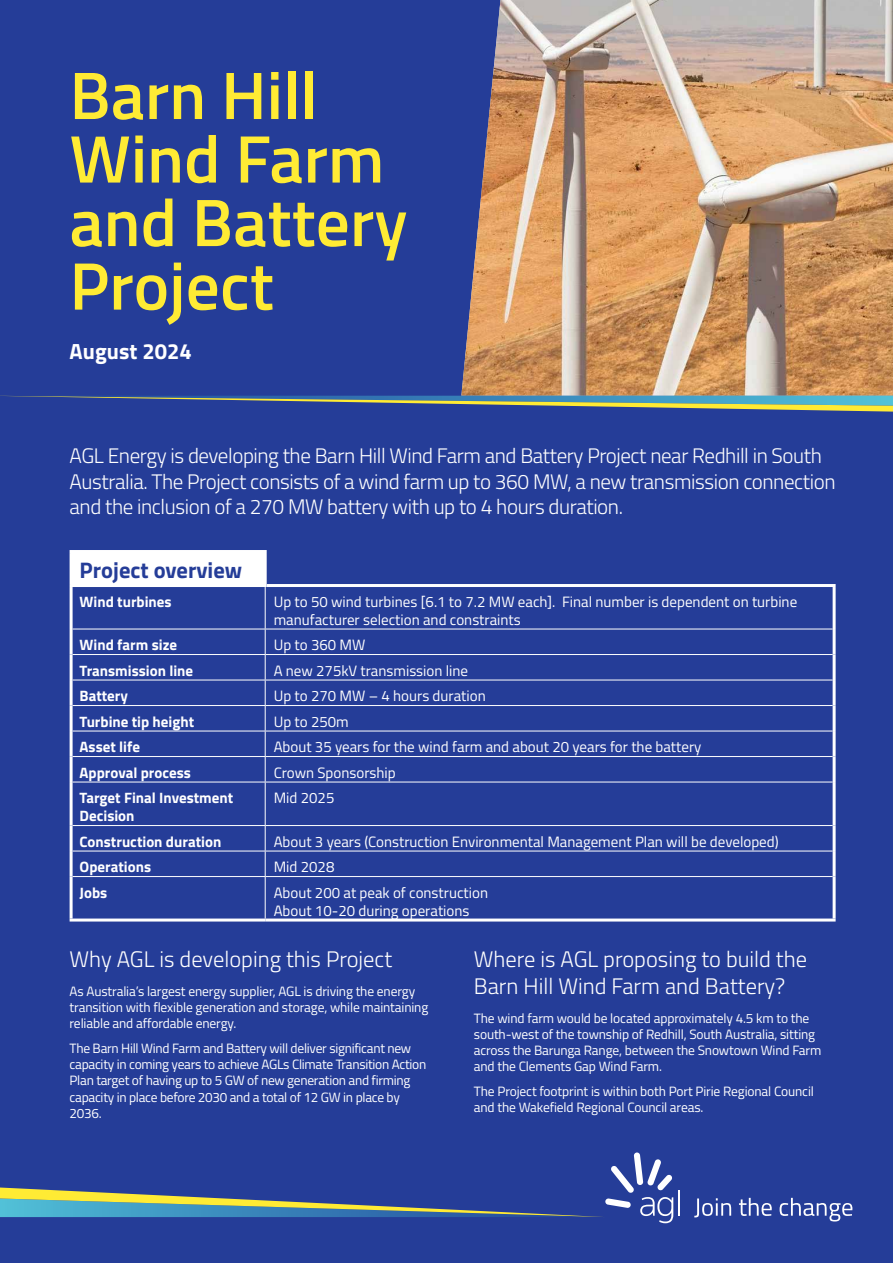
<style>
.page{position:relative;width:893px;height:1263px;background:#253d98}
.page>*{position:absolute;margin:0;border:0;box-sizing:border-box;transform-origin:0 0}
.t1{font:600 67.2px/63.4px "Titillium Web";color:#ffeb34}
.t2{font:300 22.5px/27px "Titillium Web";color:#fff}
.t3{font:700 22.5px "Titillium Web";color:#253d98}
.t4{font:700 22.05px "Titillium Web";color:#fff}
.t5{font:300 21px/25.2px "Titillium Web";letter-spacing:-.02em;color:#fff}
.t6{font:15px/18px "Titillium Web";color:#fff}
.t7{font:700 15px/18px "Titillium Web";color:#fff}
.t8{font:13.5px/16.2px "Titillium Web";letter-spacing:-.01em;color:#fff}
</style>
<div class="page">
<img style="left:461px;top:0;width:432px;height:396px">
<svg style="left:8px;top:396px;width:885px;height:16px"></svg>
<div style="left:71px;top:551px;width:194px;height:34px;background:#fff"></div>
<hr style="left:70px;top:587px;width:3px;height:42px;background:#fff">
<hr style="left:267px;top:584px;width:569px;height:3px;background:#fff">
<hr style="left:833px;top:587px;width:3px;height:42px;background:#fff">
<hr style="left:70px;top:629px;width:3px;height:25px;background:#fff">
<hr style="left:833px;top:629px;width:3px;height:25px;background:#fff">
<hr style="left:70px;top:654px;width:3px;height:26px;background:#fff">
<hr style="left:833px;top:654px;width:3px;height:26px;background:#fff">
<hr style="left:70px;top:680px;width:3px;height:25px;background:#fff">
<hr style="left:833px;top:680px;width:3px;height:25px;background:#fff">
<hr style="left:70px;top:705px;width:3px;height:26px;background:#fff">
<hr style="left:833px;top:705px;width:3px;height:26px;background:#fff">
<hr style="left:70px;top:731px;width:3px;height:25px;background:#fff">
<hr style="left:833px;top:731px;width:3px;height:25px;background:#fff">
<hr style="left:70px;top:756px;width:3px;height:26px;background:#fff">
<hr style="left:833px;top:756px;width:3px;height:26px;background:#fff">
<hr style="left:70px;top:782px;width:3px;height:43px;background:#fff">
<hr style="left:833px;top:782px;width:3px;height:43px;background:#fff">
<hr style="left:70px;top:825px;width:3px;height:26px;background:#fff">
<hr style="left:833px;top:825px;width:3px;height:26px;background:#fff">
<hr style="left:70px;top:851px;width:3px;height:25px;background:#fff">
<hr style="left:833px;top:851px;width:3px;height:25px;background:#fff">
<hr style="left:70px;top:876px;width:3px;height:42px;background:#fff">
<hr style="left:833px;top:876px;width:3px;height:42px;background:#fff">
<hr style="left:70px;top:918px;width:195px;height:3px;background:#fff">
<hr style="left:265px;top:918px;width:571px;height:3px;background:#fff">
<hr style="left:265px;top:587px;width:1px;height:42px;background:#fff">
<hr style="left:73px;top:629px;width:192px;height:1px;background:#fff">
<hr style="left:265px;top:629px;width:568px;height:1px;background:#fff">
<hr style="left:73px;top:654px;width:192px;height:1px;background:#fff">
<hr style="left:265px;top:654px;width:568px;height:1px;background:#fff">
<hr style="left:73px;top:680px;width:192px;height:1px;background:#fff">
<hr style="left:265px;top:680px;width:568px;height:1px;background:#fff">
<hr style="left:73px;top:705px;width:192px;height:1px;background:#fff">
<hr style="left:265px;top:705px;width:568px;height:1px;background:#fff">
<hr style="left:73px;top:731px;width:192px;height:1px;background:#fff">
<hr style="left:265px;top:731px;width:568px;height:1px;background:#fff">
<hr style="left:73px;top:756px;width:192px;height:1px;background:#fff">
<hr style="left:265px;top:756px;width:568px;height:1px;background:#fff">
<svg style="left:265px;top:629px;width:1px;height:153px"></svg>
<hr style="left:73px;top:782px;width:192px;height:1px;background:#fff">
<hr style="left:265px;top:782px;width:568px;height:1px;background:#fff">
<hr style="left:265px;top:782px;width:1px;height:43px;background:#fff">
<hr style="left:73px;top:825px;width:192px;height:1px;background:#fff">
<hr style="left:265px;top:825px;width:568px;height:1px;background:#fff">
<hr style="left:73px;top:851px;width:192px;height:1px;background:#fff">
<hr style="left:265px;top:851px;width:568px;height:1px;background:#fff">
<svg style="left:265px;top:826px;width:1px;height:50px"></svg>
<hr style="left:73px;top:876px;width:192px;height:1px;background:#fff">
<hr style="left:265px;top:876px;width:568px;height:1px;background:#fff">
<hr style="left:265px;top:877px;width:1px;height:41px;background:#fff">
<hr style="left:70px;top:550px;width:197px;height:3px;background:#fff">
<hr style="left:70px;top:553px;width:3px;height:31px;background:#fff">
<hr style="left:264px;top:553px;width:3px;height:31px;background:#fff">
<hr style="left:70px;top:584px;width:197px;height:3px;background:#fff">
<svg style="left:694px;top:1198px;width:37px;height:19px"></svg>
<svg style="left:739px;top:1198px;width:33px;height:18px"></svg>
<svg style="left:780px;top:1198px;width:72px;height:23px"></svg>
<hr style="left:678px;top:1190px;width:2px;height:26px;background:#fff">
<svg style="left:0;top:1152px;width:673px;height:71px"></svg>
<h1 class="t1" style="left:70px;top:60px;width:339px">Barn Hill<br>Wind Farm and Battery<br>Project</h1>
<h3 class="t4" style="left:70px;top:335px;width:124px">August 2024</h3>
<p class="t5" style="left:70px;top:442px;width:767px">AGL Energy is developing the Barn Hill Wind Farm and Battery Project near Redhill in South<br>Australia. The Project consists of a wind farm up to 360 MW, a new transmission connection and the inclusion of a 270 MW battery with up to 4 hours duration.</p>
<h2 class="t3" style="left:80px;top:553px;width:164px">Project overview</h2>
<p class="t7" style="left:80px;top:592px;width:94px">Wind turbines</p>
<p class="t6" style="left:274px;top:592px;width:525px">Up to 50 wind turbines [6.1 to 7.2 MW each]. Final number is dependent on turbine manufacturer selection and constraints</p>
<p class="t7" style="left:80px;top:635px;width:99px">Wind farm size</p>
<p class="t6" style="left:274px;top:635px;width:93px">Up to 360 MW</p>
<p class="t7" style="left:80px;top:661px;width:115px">Transmission line</p>
<p class="t6" style="left:274px;top:661px;width:196px">A new 275kV transmission line</p>
<p class="t7" style="left:80px;top:686px;width:50px">Battery</p>
<p class="t6" style="left:274px;top:686px;width:214px">Up to 270 MW – 4 hours duration</p>
<p class="t7" style="left:80px;top:712px;width:116px">Turbine tip height</p>
<p class="t6" style="left:274px;top:712px;width:77px">Up to 250m</p>
<p class="t7" style="left:80px;top:737px;width:62px">Asset life</p>
<p class="t6" style="left:274px;top:737px;width:429px">About 35 years for the wind farm and about 20 years for the battery</p>
<p class="t7" style="left:80px;top:763px;width:113px">Approval process</p>
<p class="t6" style="left:274px;top:763px;width:124px">Crown Sponsorship</p>
<p class="t7" style="left:80px;top:788px;width:155px">Target Final Investment<br>Decision</p>
<p class="t6" style="left:274px;top:788px;width:62px">Mid 2025</p>
<p class="t7" style="left:80px;top:832px;width:143px">Construction duration</p>
<p class="t6" style="left:274px;top:832px;width:507px">About 3 years (Construction Environmental Management Plan will be developed)</p>
<p class="t7" style="left:80px;top:857px;width:73px">Operations</p>
<p class="t6" style="left:274px;top:857px;width:62px">Mid 2028</p>
<p class="t7" style="left:80px;top:883px;width:29px">Jobs</p>
<p class="t6" style="left:274px;top:883px;width:216px">About 200 at peak of construction<br>About 10-20 during operations</p>
<h2 class="t2" style="left:70px;top:944px;width:324px">Why AGL is developing this Project</h2>
<p class="t8" style="left:70px;top:982px;width:360px">As Australia’s largest energy supplier, AGL is driving the energy transition with flexible generation and storage, while maintaining reliable and affordable energy.</p>
<p class="t8" style="left:70px;top:1039px;width:358px">The Barn Hill Wind Farm and Battery will deliver significant new capacity in coming years to achieve AGLs Climate Transition Action Plan target of having up to 5 GW of new generation and firming capacity in place before 2030 and a total of 12 GW in place by 2036.</p>
<h2 class="t2" style="left:474px;top:944px;width:335px">Where is AGL proposing to build the<br>Barn Hill Wind Farm and Battery?</h2>
<p class="t8" style="left:474px;top:1009px;width:349px">The wind farm would be located approximately 4.5 km to the south-west of the township of Redhill, South Australia, sitting across the Barunga Range, between the Snowtown Wind Farm and the Clements Gap Wind Farm.</p>
<p class="t8" style="left:474px;top:1083px;width:342px">The Project footprint is within both Port Pirie Regional Council and the Wakefield Regional Council areas.</p>
</div>
